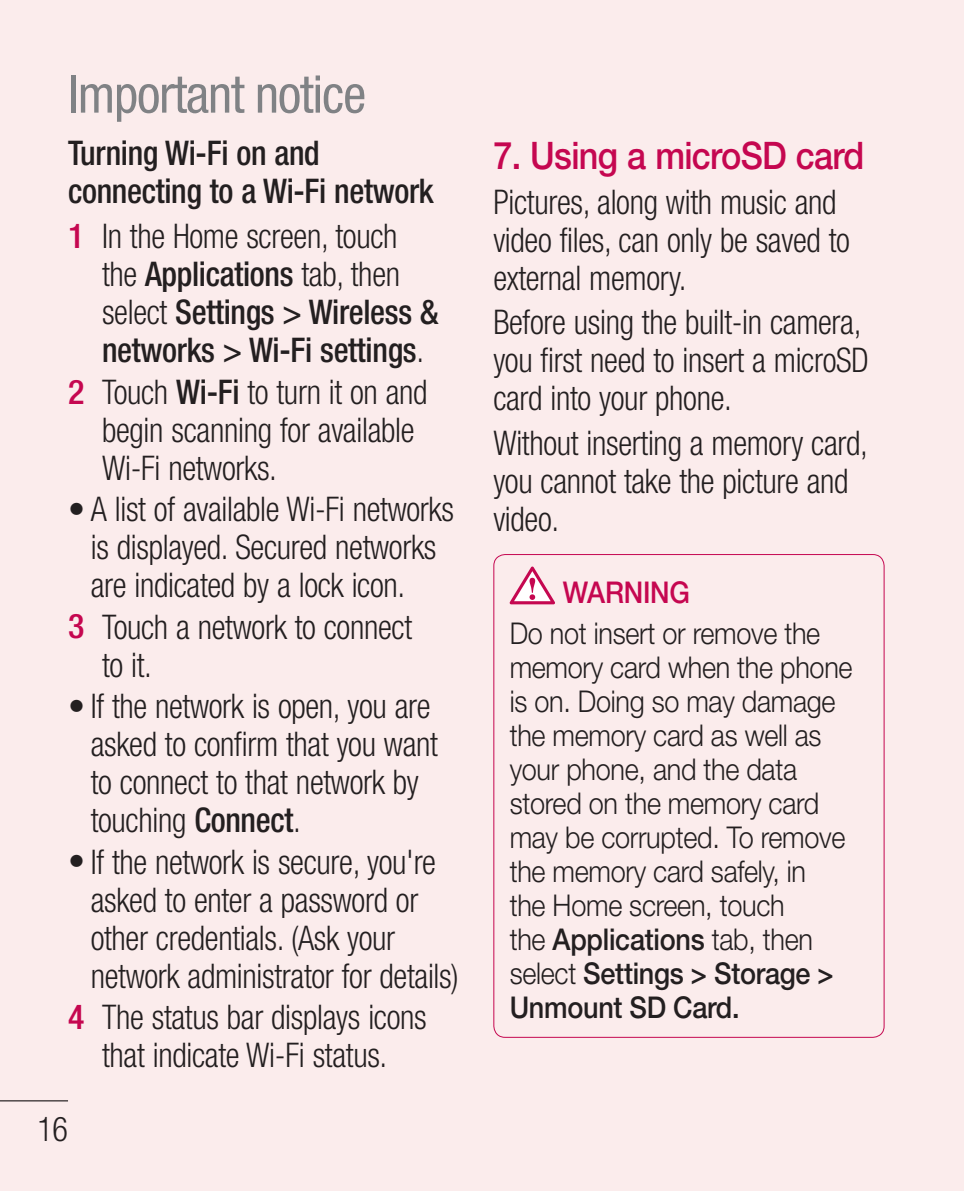
<style>
.page{position:relative;width:964px;height:1191px;background:#fbecec}
.page>*{position:absolute;margin:0;border:0;box-sizing:border-box;transform-origin:0 0}
.t1{font:condensed 52px "Helvetica Neue LT Pro";letter-spacing:-.02em;color:#808285}
.t2{font:500 38px "Helvetica Neue LT Pro";letter-spacing:-.02em;color:#c50750;scale:.9 1}
.t3{font:300 condensed 34px/38px "Helvetica Neue LT Pro";letter-spacing:-.01em;color:#231f20;scale:.95 1}
.t4{font:300 condensed 34px/38px "Helvetica Neue LT Pro";letter-spacing:-.01em;color:#231f20}
.t5{font:500 condensed 34px/38px "Helvetica Neue LT Pro";letter-spacing:-.01em;color:#231f20;scale:.95 1}
.t6{font:500 condensed 34px "Helvetica Neue LT Pro";color:#c50750}
.t7{font:300 30px/34px "Helvetica Neue LT Pro";letter-spacing:-.01em;color:#231f20;scale:.9 1}
.t8{font:500 30px "Helvetica Neue LT Pro";letter-spacing:-.01em;color:#c50750;scale:.9 1}
.s1{font-weight:300}
.s2{font-weight:500}
</style>
<div class="page">
<hr style="left:0;top:1100px;width:68px;height:1px;background:#231f20">
<svg style="left:509px;top:566px;width:46px;height:38px"></svg>
<h1 class="t1" style="left:68px;top:75px;width:300px">Important notice</h1>
<p class="t5" style="left:68px;top:138px;width:386px">Turning Wi-Fi on and connecting to a Wi-Fi network</p>
<p class="t5" style="left:102px;top:220px;width:356px"><span class="s1">In the Home screen, touch the</span> Applications <span class="s1">tab, then select</span> Settings &gt; Wireless &amp; networks &gt; Wi-Fi settings<span class="s1">.</span></p>
<p class="t3" style="left:102px;top:376px;width:344px">Touch <span class="s2">Wi-Fi</span> to turn it on and begin scanning for available<br>Wi-Fi networks.</p>
<p class="t4" style="left:91px;top:493px;width:365px;text-indent:-23px">• A list of available Wi-Fi networks is displayed. Secured networks are indicated by a lock icon.</p>
<p class="t3" style="left:102px;top:611px;width:328px">Touch a network to connect to it.</p>
<p class="t4" style="left:91px;top:690px;width:349px;text-indent:-23px">• If the network is open, you are asked to confirm that you want to connect to that network by touching <span class="s2">Connect</span>.</p>
<p class="t4" style="left:91px;top:846px;width:369px;text-indent:-23px">• If the network is secure, you're asked to enter a password or other credentials. (Ask your network administrator for details)</p>
<p class="t3" style="left:102px;top:1001px;width:343px">The status bar displays icons that indicate Wi-Fi status.</p>
<p class="t6" style="left:68px;top:224px;width:18px">1</p>
<p class="t6" style="left:68px;top:379px;width:18px">2</p>
<p class="t6" style="left:68px;top:614px;width:18px">3</p>
<p class="t6" style="left:68px;top:1004px;width:18px">4</p>
<p class="t3" style="left:37px;top:1113px;width:34px">16</p>
<p class="t2" style="left:493px;top:141px;width:414px">7. Using a microSD card</p>
<p class="t3" style="left:493px;top:186px;width:377px">Pictures, along with music and video files, can only be saved to external memory.</p>
<p class="t3" style="left:493px;top:307px;width:397px">Before using the built-in camera, you first need to insert a microSD card into your phone.</p>
<p class="t3" style="left:493px;top:427px;width:396px">Without inserting a memory card, you cannot take the picture and video.</p>
<p class="t8" style="left:563px;top:581px;width:143px">WARNING</p>
<p class="t7" style="left:510px;top:619px;width:382px">Do not insert or remove the memory card when the phone is on. Doing so may damage the memory card as well as your phone, and the data stored on the memory card may be corrupted. To remove the memory card safely, in<br>the Home screen, touch<br>the <span class="s2">Applications</span> tab, then select <span class="s2">Settings &gt; Storage &gt;<br>Unmount SD Card.</span></p>
</div>
